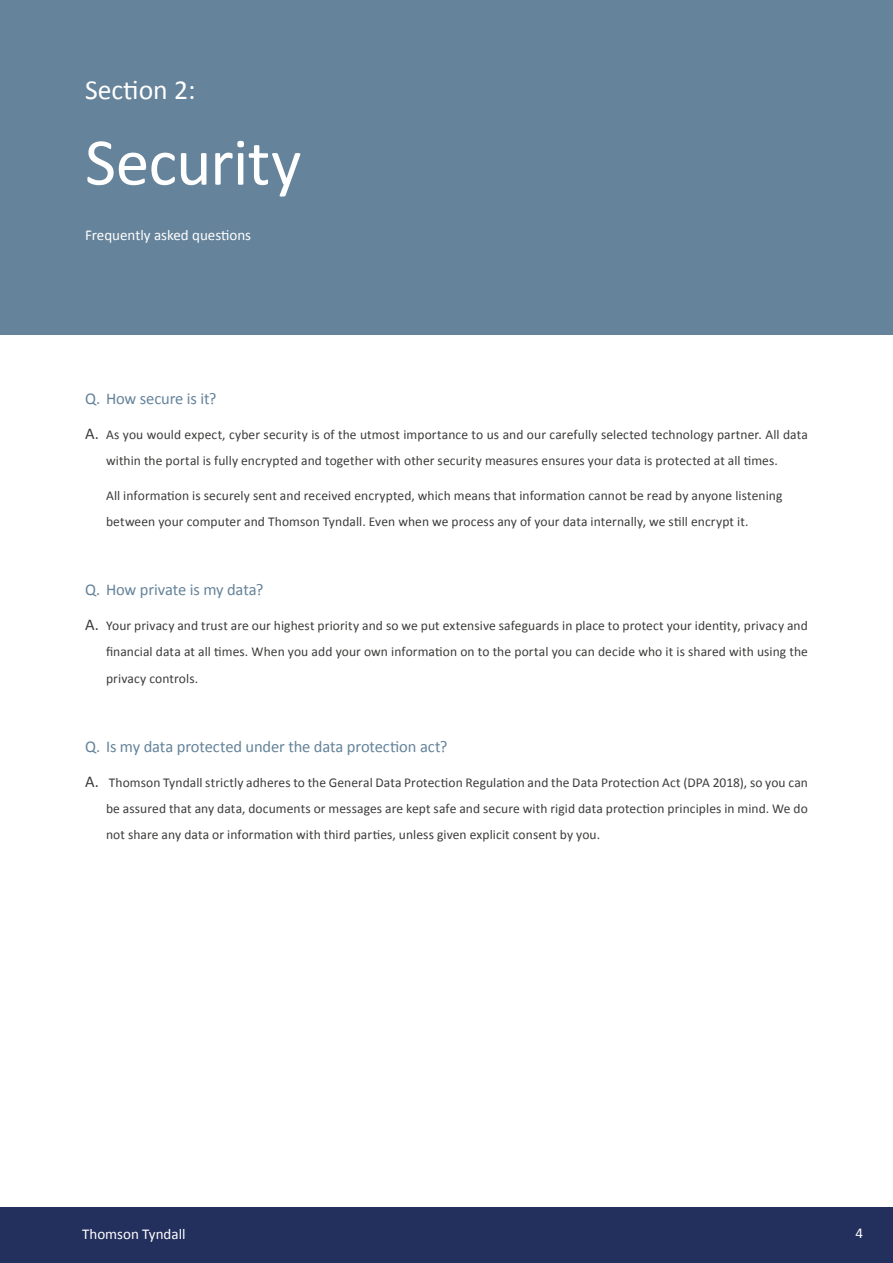
<style>
.page{position:relative;width:893px;height:1263px;background:#fff}
.page>*{position:absolute;margin:0;border:0;box-sizing:border-box;transform-origin:0 0}
.t1{font:67.5px "Calibri";letter-spacing:-.015em;color:#fff}
.t2{font:27.75px "Calibri";color:#fff}
.t3{font:16.5px "Calibri";letter-spacing:-.01em;color:#65839a}
.t4{font:15px "Calibri";color:#fff}
.t5{font:13.5px/26.2px "Calibri";letter-spacing:.005em;color:#3c3c3b}
.s1{font-size:16.5px}
</style>
<div class="page">
<div style="left:0;top:1208px;width:893px;height:55px;background:#232f5d"></div>
<div style="left:0;top:0;width:893px;height:335px;background:#65839a"></div>
<h2 class="t2" style="left:85px;top:72px;width:112px">Section 2:</h2>
<h1 class="t1" style="left:85px;top:119px;width:218px">Security</h1>
<p class="t4" style="left:85px;top:226px;width:168px">Frequently asked questions</p>
<p class="t3" style="left:85px;top:388px;width:133px">Q. How secure is it?</p>
<p class="t5" style="left:106px;top:421px;width:703px;text-indent:-21px"><span class="s1">A.</span> As you would expect, cyber security is of the utmost importance to us and our carefully selected technology partner. All data within the portal is fully encrypted and together with other security measures ensures your data is protected at all times.</p>
<p class="t5" style="left:106px;top:482px;width:678px">All information is securely sent and received encrypted, which means that information cannot be read by anyone listening between your computer and Thomson Tyndall. Even when we process any of your data internally, we still encrypt it.</p>
<p class="t3" style="left:85px;top:579px;width:180px">Q. How private is my data?</p>
<p class="t5" style="left:106px;top:613px;width:703px;text-align:justify;text-indent:-21px"><span class="s1">A.</span> Your privacy and trust are our highest priority and so we put extensive safeguards in place to protect your identity, privacy and financial data at all times. When you add your own information on to the portal you can decide who it is shared with using the privacy controls.</p>
<p class="t3" style="left:85px;top:736px;width:364px">Q. Is my data protected under the data protection act?</p>
<p class="t5" style="left:106px;top:769px;width:703px;text-align:justify;text-indent:-21px"><span class="s1">A.</span> Thomson Tyndall strictly adheres to the General Data Protection Regulation and the Data Protection Act (DPA 2018), so you can be assured that any data, documents or messages are kept safe and secure with rigid data protection principles in mind. We do not share any data or information with third parties, unless given explicit consent by you.</p>
<p class="t4" style="left:82px;top:1225px;width:105px">Thomson Tyndall</p>
<p class="t4" style="left:856px;top:1224px;width:9px">4</p>
</div>
